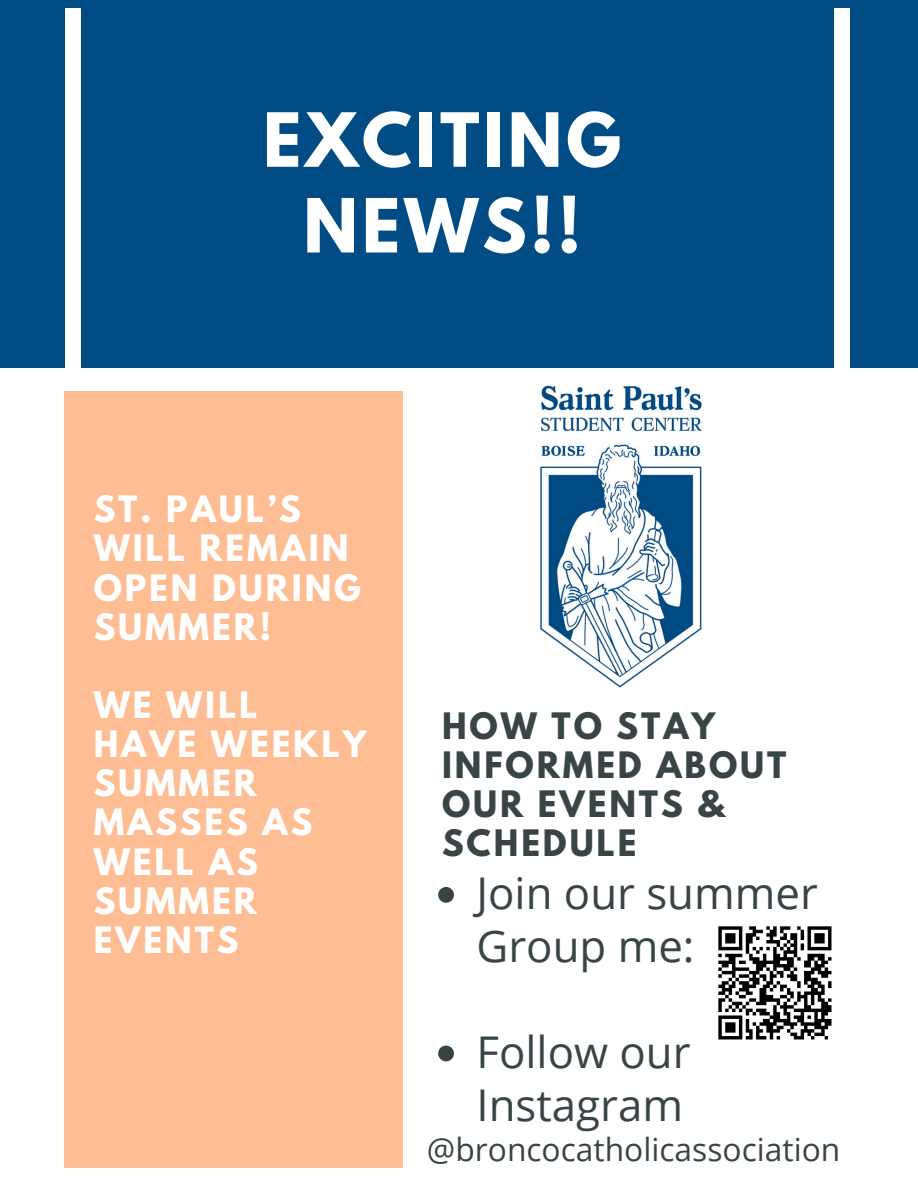
<style>
.page{position:relative;width:918px;height:1188px;background:#014c85}
.page>*{position:absolute;margin:0;border:0;box-sizing:border-box;transform-origin:0 0}
.t1{font:700 66.15px/85.7px "League Spartan";letter-spacing:.06em;color:#fff;text-align:center}
.t2{font:43.8px/52.8px "Open Sans";color:#394447}
.t3{font:700 32.25px/39.2px "League Spartan";letter-spacing:.09em;color:#fff}
.t4{font:700 32.25px/39.2px "League Spartan";letter-spacing:.09em;color:#394447}
.t5{font:31.8px "Open Sans";color:#394447}
</style>
<div class="page">
<div style="left:65px;top:8px;width:15px;height:361px;background:#fff"></div>
<div style="left:834px;top:8px;width:16px;height:361px;background:#fff"></div>
<div style="left:0;top:369px;width:918px;height:819px;background:#fff"></div>
<div style="left:65px;top:391px;width:337px;height:776px;background:#ffbd94"></div>
<svg style="left:438px;top:887px;width:16px;height:16px"></svg>
<svg style="left:438px;top:1046px;width:16px;height:15px"></svg>
<img style="left:540px;top:385px;width:162px;height:303px">
<svg style="left:718px;top:926px;width:114px;height:114px"></svg>
<p class="t1" style="left:263px;top:106px;width:360px">EXCITING<br>NEWS!!</p>
<h3 class="t3" style="left:94px;top:494px;width:269px">ST. PAUL’S<br>WILL REMAIN<br>OPEN DURING<br>SUMMER!</h3>
<h3 class="t3" style="left:94px;top:690px;width:274px">WE WILL<br>HAVE WEEKLY<br>SUMMER<br>MASSES AS<br>WELL AS<br>SUMMER<br>EVENTS</h3>
<h3 class="t4" style="left:442px;top:710px;width:346px">HOW TO STAY<br>INFORMED ABOUT<br>OUR EVENTS &amp;<br>SCHEDULE</h3>
<p class="t2" style="left:477px;top:866px;width:343px">Join our summer<br>Group me:</p>
<p class="t2" style="left:477px;top:1025px;width:216px">Follow our<br>Instagram</p>
<p class="t5" style="left:427px;top:1128px;width:415px">@broncocatholicassociation</p>
</div>
